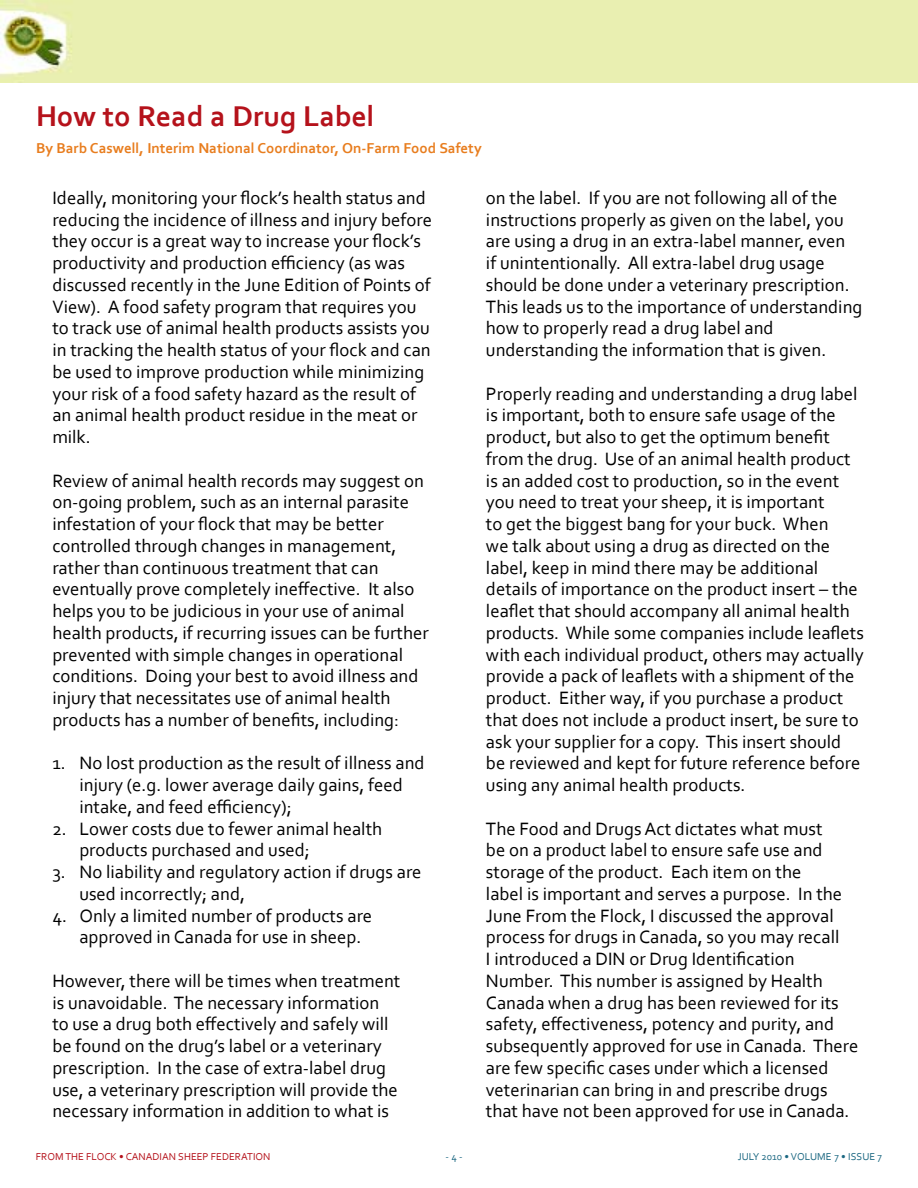
<style>
.page{position:relative;width:918px;height:1188px;background:#fff}
.page>*{position:absolute;margin:0;border:0;box-sizing:border-box;transform-origin:0 0}
.t1{font:700 30px "Corbel";color:#b5121b}
.t2{font:18.75px/21.8px "Corbel";color:#000}
.t3{font:700 15px "Corbel";color:#e87d1e}
.t4{font:10.5px "Corbel";color:#b5121b}
.t5{font:10.5px "Corbel";color:#1c6882}
</style>
<div class="page">
<div style="left:0;top:0;width:918px;height:82px;background:#e9efb1"></div>
<h1 class="t1" style="left:36px;top:97px;width:340px">How to Read a Drug Label</h1>
<p class="t3" style="left:36px;top:139px;width:447px">By Barb Caswell, Interim National Coordinator, On-Farm Food Safety</p>
<p class="t2" style="left:52px;top:186px;width:381px">Ideally, monitoring your flock’s health status and reducing the incidence of illness and injury before they occur is a great way to increase your flock’s productivity and production efficiency (as was discussed recently in the June Edition of Points of View). A food safety program that requires you to track use of animal health products assists you in tracking the health status of your flock and can be used to improve production while minimizing your risk of a food safety hazard as the result of an animal health product residue in the meat or milk.</p>
<p class="t2" style="left:52px;top:469px;width:378px">Review of animal health records may suggest on on-going problem, such as an internal parasite infestation of your flock that may be better controlled through changes in management, rather than continuous treatment that can eventually prove completely ineffective. It also helps you to be judicious in your use of animal health products, if recurring issues can be further prevented with simple changes in operational conditions. Doing your best to avoid illness and injury that necessitates use of animal health products has a number of benefits, including:</p>
<p class="t2" style="left:79px;top:752px;width:347px;text-indent:-27px">1. No lost production as the result of illness and injury (e.g. lower average daily gains, feed intake, and feed efficiency);</p>
<p class="t2" style="left:79px;top:817px;width:304px;text-indent:-27px">2. Lower costs due to fewer animal health products purchased and used;</p>
<p class="t2" style="left:79px;top:860px;width:344px;text-indent:-27px">3. No liability and regulatory action if drugs are used incorrectly; and,</p>
<p class="t2" style="left:79px;top:904px;width:294px;text-indent:-27px">4. Only a limited number of products are approved in Canada for use in sheep.</p>
<p class="t2" style="left:52px;top:969px;width:350px">However, there will be times when treatment is unavoidable. The necessary information to use a drug both effectively and safely will be found on the drug’s label or a veterinary prescription. In the case of extra-label drug use, a veterinary prescription will provide the necessary information in addition to what is</p>
<p class="t2" style="left:486px;top:186px;width:378px">on the label. If you are not following all of the instructions properly as given on the label, you are using a drug in an extra-label manner, even<br>if unintentionally. All extra-label drug usage should be done under a veterinary prescription.<br>This leads us to the importance of understanding how to properly read a drug label and understanding the information that is given.</p>
<p class="t2" style="left:486px;top:382px;width:380px">Properly reading and understanding a drug label is important, both to ensure safe usage of the product, but also to get the optimum benefit from the drug. Use of an animal health product is an added cost to production, so in the event you need to treat your sheep, it is important<br>to get the biggest bang for your buck. When<br>we talk about using a drug as directed on the label, keep in mind there may be additional details of importance on the product insert – the leaflet that should accompany all animal health products. While some companies include leaflets with each individual product, others may actually provide a pack of leaflets with a shipment of the product. Either way, if you purchase a product that does not include a product insert, be sure to ask your supplier for a copy. This insert should be reviewed and kept for future reference before using any animal health products.</p>
<p class="t2" style="left:486px;top:817px;width:374px">The Food and Drugs Act dictates what must<br>be on a product label to ensure safe use and storage of the product. Each item on the<br>label is important and serves a purpose. In the June From the Flock, I discussed the approval process for drugs in Canada, so you may recall<br>I introduced a DIN or Drug Identification Number. This number is assigned by Health Canada when a drug has been reviewed for its safety, effectiveness, potency and purity, and subsequently approved for use in Canada. There are few specific cases under which a licensed veterinarian can bring in and prescribe drugs that have not been approved for use in Canada.</p>
<p class="t4" style="left:36px;top:1150px;width:236px">FROM THE FLOCK • CANADIAN SHEEP FEDERATION</p>
<p class="t5" style="left:446px;top:1150px;width:19px">- 4 -</p>
<p class="t5" style="left:738px;top:1150px;width:146px">JULY 2010 • VOLUME 7 • ISSUE 7</p>
</div>
